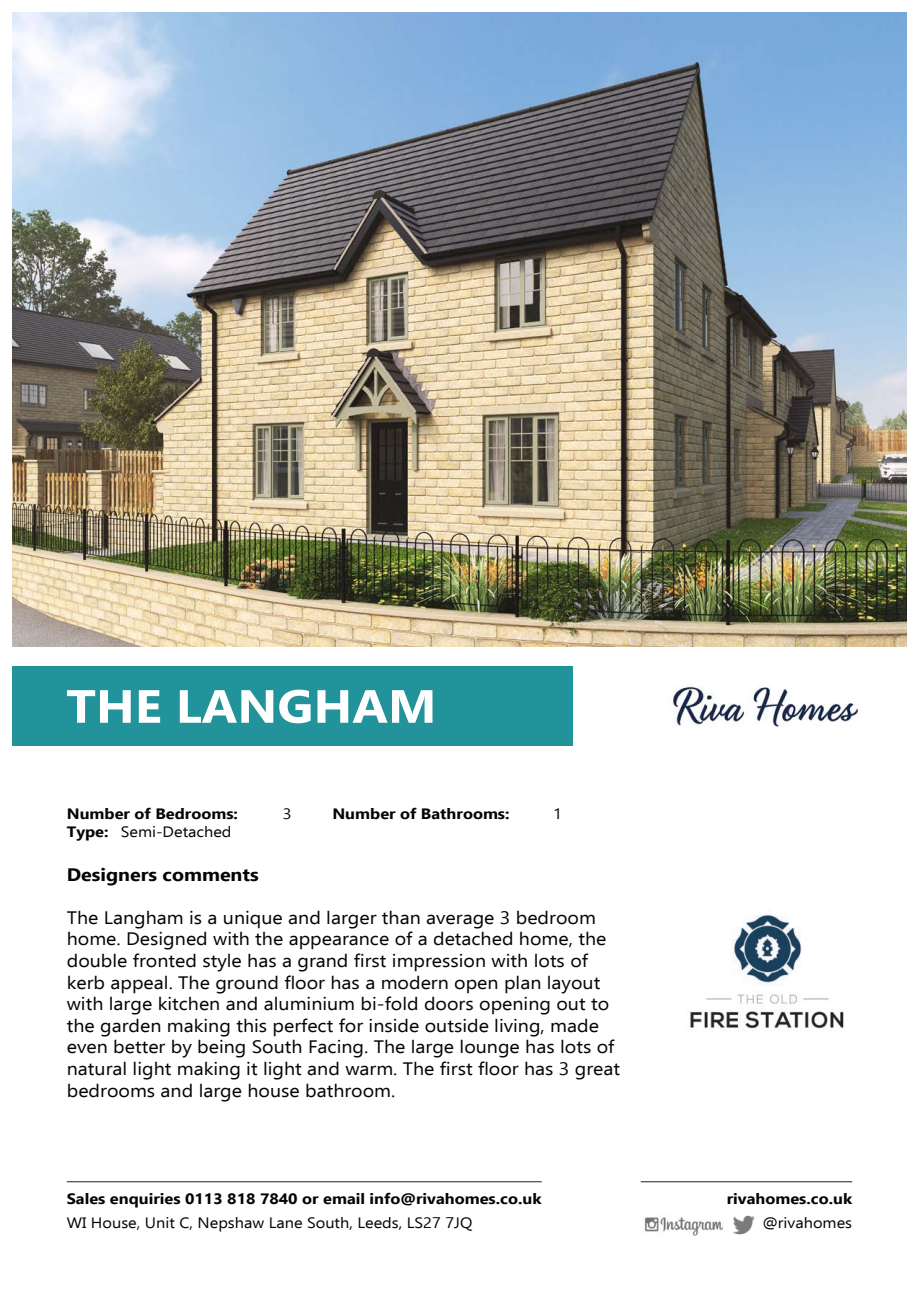
<style>
.page{position:relative;width:919px;height:1289px;background:#fff}
.page>*{position:absolute;margin:0;border:0;box-sizing:border-box;transform-origin:0 0}
.t1{font:700 46.5px "Ebrima";color:#fff;scale:1.09 1}
.t2{font:18px/21.6px "Ebrima";color:#040503;scale:1.09 1}
.t3{font:700 18px "Ebrima";color:#040503;scale:1.09 1}
.t4{font:700 15px "Ebrima";color:#040503;scale:1.09 1}
.t5{font:15px "Ebrima";color:#040503;scale:1.09 1}
.s1{font-weight:700}
</style>
<div class="page">
<img style="left:13px;top:13px;width:893px;height:633px">
<div style="left:13px;top:666px;width:560px;height:80px;background:#22939b"></div>
<img style="left:672px;top:680px;width:186px;height:47px">
<img style="left:733px;top:1215px;width:22px;height:20px">
<img style="left:644px;top:1217px;width:80px;height:19px">
<hr style="left:67px;top:1181px;width:474px;height:1px;background:#231f20">
<hr style="left:640px;top:1181px;width:212px;height:1px;background:#231f20">
<img style="left:690px;top:914px;width:154px;height:117px">
<p class="t1" style="left:66px;top:671px;width:341px">THE LANGHAM</p>
<p class="t4" style="left:67px;top:802px;width:158px">Number of Bedrooms:</p>
<p class="t5" style="left:283px;top:803px;width:10px">3</p>
<p class="t4" style="left:332px;top:802px;width:164px">Number of Bathrooms:</p>
<p class="t5" style="left:553px;top:803px;width:10px">1</p>
<p class="t5" style="left:67px;top:821px;width:153px"><span class="s1">Type:</span> Semi-Detached</p>
<p class="t3" style="left:67px;top:860px;width:178px">Designers comments</p>
<p class="t2" style="left:67px;top:906px;width:509px">The Langham is a unique and larger than average 3 bedroom home. Designed with the appearance of a detached home, the double fronted style has a grand first impression with lots of kerb appeal. The ground floor has a modern open plan layout with large kitchen and aluminium bi-fold doors opening out to the garden making this perfect for inside outside living, made even better by being South Facing. The large lounge has lots of natural light making it light and warm. The first floor has 3 great bedrooms and large house bathroom.</p>
<p class="t4" style="left:67px;top:1187px;width:437px">Sales enquiries 0113 818 7840 or email info@rivahomes.co.uk</p>
<p class="t5" style="left:67px;top:1211px;width:373px">WI House, Unit C, Nepshaw Lane South, Leeds, LS27 7JQ</p>
<p class="t4" style="left:726px;top:1187px;width:117px">rivahomes.co.uk</p>
<p class="t5" style="left:762px;top:1211px;width:84px">@rivahomes</p>
</div>
